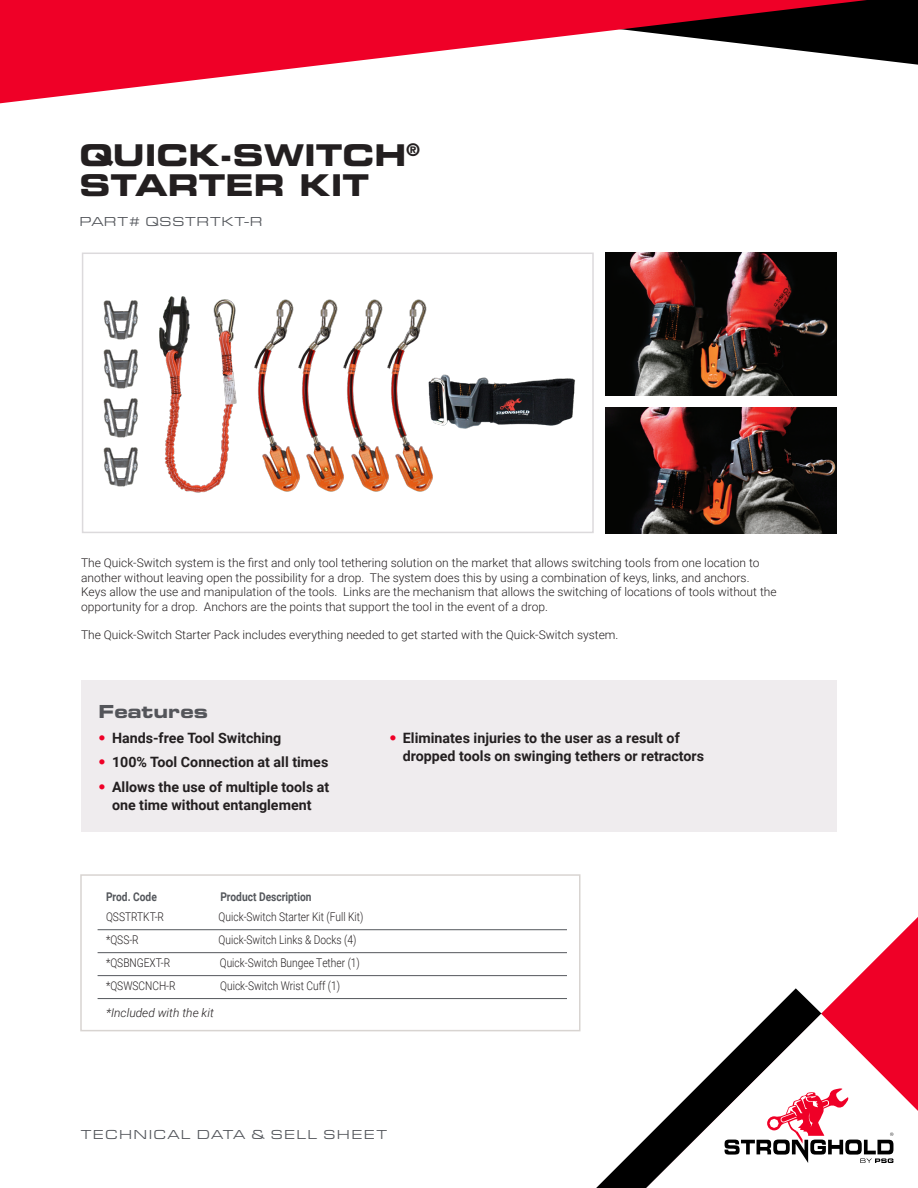
<style>
.page{position:relative;width:918px;height:1188px;background:#fff}
.page>*{position:absolute;margin:0;border:0;box-sizing:border-box;transform-origin:0 0}
.t1{font:30px "Eurostile Bold Extended Two";color:#231f20}
.t2{font:18px "Eurostile Bold Extended Two";color:#54555a}
.t3{font:700 14.25px/18px "Roboto";color:#231f20;text-align:center}
.t4{font:13.5px "Eurostile Ext";letter-spacing:.1em;color:#54575c}
.t5{font:13.5px "Eurostile Ext";letter-spacing:.07em;color:#54575c}
.t6{font:300 12px/14.4px "Roboto";color:#231f20}
.t7{font:300 12px "Roboto";color:#231f20;scale:.85 1}
.t8{font:700 12px "Roboto";color:#54575c;scale:.85 1}
.t9{font:italic 300 12px "Roboto";color:#231f20}
.s1{font-family:"Eurostile Bold Extended Two";font-weight:400;color:#ef0027}
</style>
<div class="page">
<hr style="left:98px;top:929px;width:469px;height:1px;background:#54575c">
<hr style="left:98px;top:952px;width:469px;height:1px;background:#54575c">
<hr style="left:98px;top:975px;width:469px;height:1px;background:#54575c">
<hr style="left:98px;top:998px;width:469px;height:1px;background:#54575c">
<div style="left:80px;top:874px;width:500px;height:157px;border:2px solid #d8d4d1"></div>
<img style="left:606px;top:253px;width:231px;height:143px">
<img style="left:606px;top:407px;width:231px;height:126px">
<svg style="left:822px;top:917px;width:96px;height:97px"></svg>
<svg style="left:596px;top:988px;width:226px;height:200px"></svg>
<svg style="left:646px;top:1014px;width:272px;height:174px"></svg>
<svg style="left:725px;top:1087px;width:168px;height:76px"></svg>
<div style="left:82px;top:253px;width:512px;height:280px;background:#fff;border:2px solid #dcdadc"></div>
<div style="left:81px;top:681px;width:755px;height:151px;background:#efecee"></div>
<div style="left:867px;top:0;width:51px;height:65px;background:#000"></div>
<svg style="left:0;top:0;width:867px;height:103px;fill:#ef0027"></svg>
<img style="left:393px;top:299px;width:40px;height:193px">
<img style="left:254px;top:299px;width:39px;height:193px">
<img style="left:293px;top:299px;width:44px;height:193px">
<img style="left:337px;top:299px;width:56px;height:193px">
<img style="left:159px;top:296px;width:78px;height:197px">
<img style="left:103px;top:300px;width:35px;height:40px">
<img style="left:103px;top:349px;width:35px;height:40px">
<img style="left:103px;top:398px;width:35px;height:40px">
<img style="left:103px;top:447px;width:35px;height:40px">
<img style="left:427px;top:373px;width:149px;height:61px">
<p class="t1" style="left:80px;top:134px;width:342px">QUICK-SWITCH<sup>®</sup></p>
<p class="t1" style="left:80px;top:164px;width:291px">STARTER KIT</p>
<p class="t5" style="left:80px;top:212px;width:184px">PART# QSSTRTKT-R</p>
<p class="t6" style="left:81px;top:556px;width:697px">The Quick-Switch system is the first and only tool tethering solution on the market that allows switching tools from one location to another without leaving open the possibility for a drop. The system does this by using a combination of keys, links, and anchors.<br>Keys allow the use and manipulation of the tools. Links are the mechanism that allows the switching of locations of tools without the opportunity for a drop. Anchors are the points that support the tool in the event of a drop.</p>
<p class="t6" style="left:81px;top:628px;width:539px">The Quick-Switch Starter Pack includes everything needed to get started with the Quick-Switch system.</p>
<p class="t2" style="left:99px;top:699px;width:111px">Features</p>
<p class="t3" style="left:99px;top:728px;width:184px"><span class="s1">•</span> Hands-free Tool Switching</p>
<p class="t3" style="left:99px;top:753px;width:231px"><span class="s1">•</span> 100% Tool Connection at all times</p>
<p class="t3" style="left:99px;top:778px;width:232px"><span class="s1">•</span> Allows the use of multiple tools at one time without entanglement</p>
<p class="t3" style="left:403px;top:728px;width:303px;text-align:left;text-indent:-14px"><span class="s1">•</span> Eliminates injuries to the user as a result of dropped tools on swinging tethers or retractors</p>
<p class="t8" style="left:106px;top:888px;width:61px">Prod. Code</p>
<p class="t8" style="left:220px;top:888px;width:109px">Product Description</p>
<p class="t7" style="left:106px;top:909px;width:70px">QSSTRTKT-R</p>
<p class="t7" style="left:219px;top:909px;width:172px">Quick-Switch Starter Kit (Full Kit)</p>
<p class="t7" style="left:106px;top:932px;width:40px">*QSS-R</p>
<p class="t7" style="left:219px;top:932px;width:164px">Quick-Switch Links &amp; Docks (4)</p>
<p class="t7" style="left:106px;top:954px;width:77px">*QSBNGEXT-R</p>
<p class="t7" style="left:220px;top:954px;width:166px">Quick-Switch Bungee Tether (1)</p>
<p class="t7" style="left:106px;top:977px;width:83px">*QSWSCNCH-R</p>
<p class="t7" style="left:220px;top:977px;width:143px">Quick-Switch Wrist Cuff (1)</p>
<p class="t9" style="left:106px;top:1004px;width:109px">*Included with the kit</p>
<p class="t4" style="left:81px;top:1125px;width:307px">TECHNICAL DATA &amp; SELL SHEET</p>
</div>
